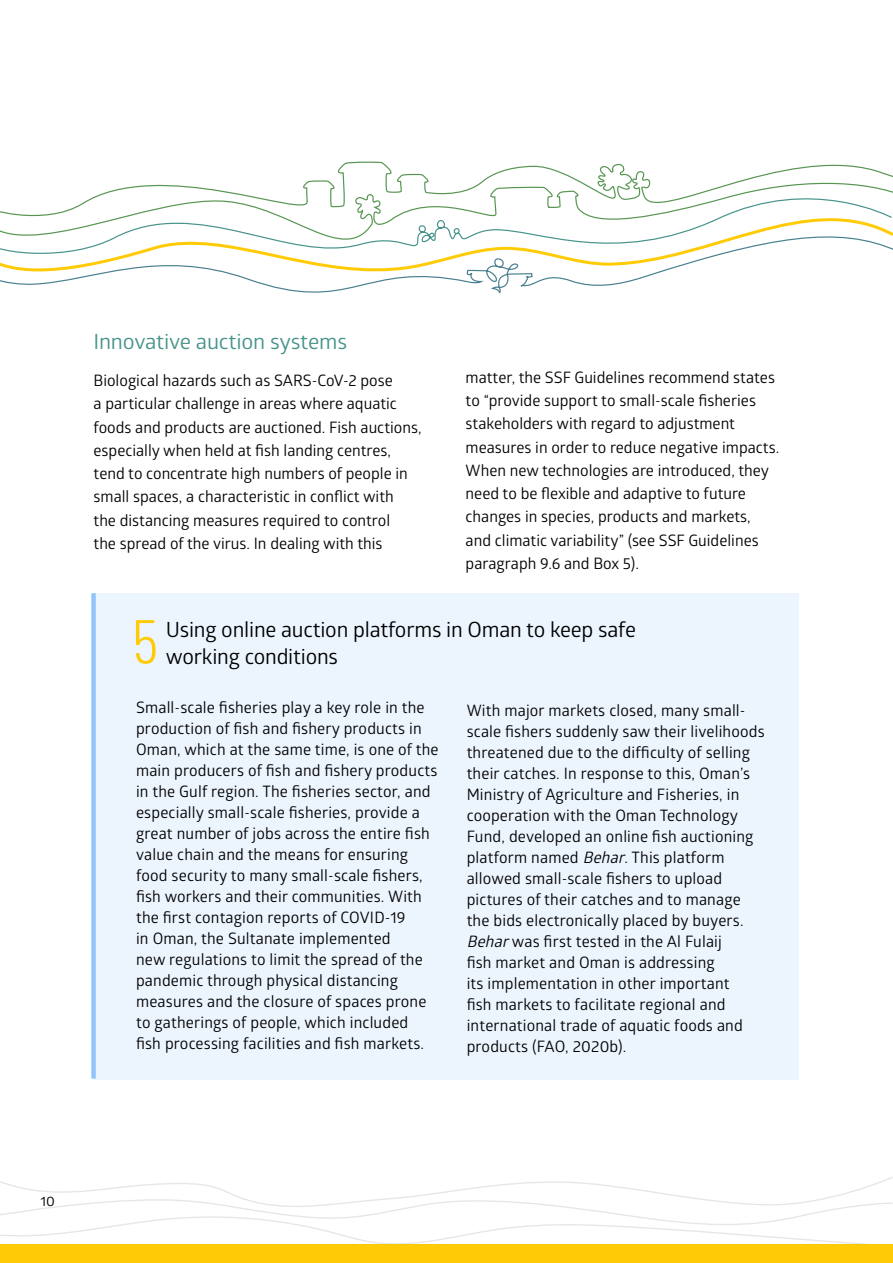
<style>
.page{position:relative;width:893px;height:1263px;background:#fff}
.page>*{position:absolute;margin:0;border:0;box-sizing:border-box;transform-origin:0 0}
.t1{font:300 61.8px "Barlow Condensed";color:#ffcb05;scale:1.05 1}
.t2{font:21px/27px "Glober";letter-spacing:-.01em;color:#000}
.t3{font:21px "Glober";letter-spacing:-.01em;color:#47938c;scale:1.05 1}
.t4{font:15.75px/21px "Glober";letter-spacing:.01em;color:#000}
.t5{font:13.5px "Glober";color:#000;scale:1.05 1}
.s1{font-style:italic}
</style>
<div class="page">
<div style="left:94px;top:593px;width:705px;height:487px;background:#ecf4fe"></div>
<svg style="left:8px;top:283px;width:616px;height:11px"></svg>
<svg style="left:337px;top:161px;width:550px;height:13px"></svg>
<svg style="left:0;top:267px;width:678px;height:16px"></svg>
<svg style="left:0;top:174px;width:893px;height:93px"></svg>
<div style="left:91px;top:593px;width:5px;height:486px;background:#93c4f9"></div>
<svg style="left:0;top:1177px;width:893px;height:67px"></svg>
<div style="left:0;top:1244px;width:893px;height:19px;background:#ffcb05"></div>
<h2 class="t3" style="left:94px;top:326px;width:243px">Innovative auction systems</h2>
<p class="t4" style="left:94px;top:368px;width:330px;line-height:23.2px">Biological hazards such as SARS-CoV-2 pose<br>a particular challenge in areas where aquatic foods and products are auctioned. Fish auctions, especially when held at fish landing centres, tend to concentrate high numbers of people in small spaces, a characteristic in conflict with<br>the distancing measures required to control<br>the spread of the virus. In dealing with this</p>
<p class="t4" style="left:466px;top:365px;width:315px;line-height:23.2px">matter, the SSF Guidelines recommend states to “provide support to small-scale fisheries stakeholders with regard to adjustment measures in order to reduce negative impacts.<br>When new technologies are introduced, they need to be flexible and adaptive to future changes in species, products and markets, and climatic variability” (see SSF Guidelines paragraph 9.6 and Box 5).</p>
<h1 class="t1" style="left:132px;top:603px;width:26px">5</h1>
<h2 class="t2" style="left:166px;top:615px;width:472px">Using online auction platforms in Oman to keep safe working conditions</h2>
<p class="t4" style="left:136px;top:697px;width:304px">Small-scale fisheries play a key role in the production of fish and fishery products in Oman, which at the same time, is one of the main producers of fish and fishery products in the Gulf region. The fisheries sector, and especially small-scale fisheries, provide a great number of jobs across the entire fish value chain and the means for ensuring food security to many small-scale fishers, fish workers and their communities. With the first contagion reports of COVID-19<br>in Oman, the Sultanate implemented<br>new regulations to limit the spread of the pandemic through physical distancing measures and the closure of spaces prone to gatherings of people, which included<br>fish processing facilities and fish markets.</p>
<p class="t4" style="left:467px;top:699px;width:299px">With major markets closed, many small&shy;scale fishers suddenly saw their livelihoods threatened due to the difficulty of selling their catches. In response to this, Oman’s Ministry of Agriculture and Fisheries, in cooperation with the Oman Technology Fund, developed an online fish auctioning platform named <span class="s1">Behar</span>. This platform allowed small-scale fishers to upload pictures of their catches and to manage the bids electronically placed by buyers.<br><span class="s1">Behar</span>was first tested in the Al Fulaij<br>fish market and Oman is addressing<br>its implementation in other important<br>fish markets to facilitate regional and international trade of aquatic foods and products (FAO, 2020b).</p>
<p class="t5" style="left:41px;top:1192px;width:15px">10</p>
</div>
